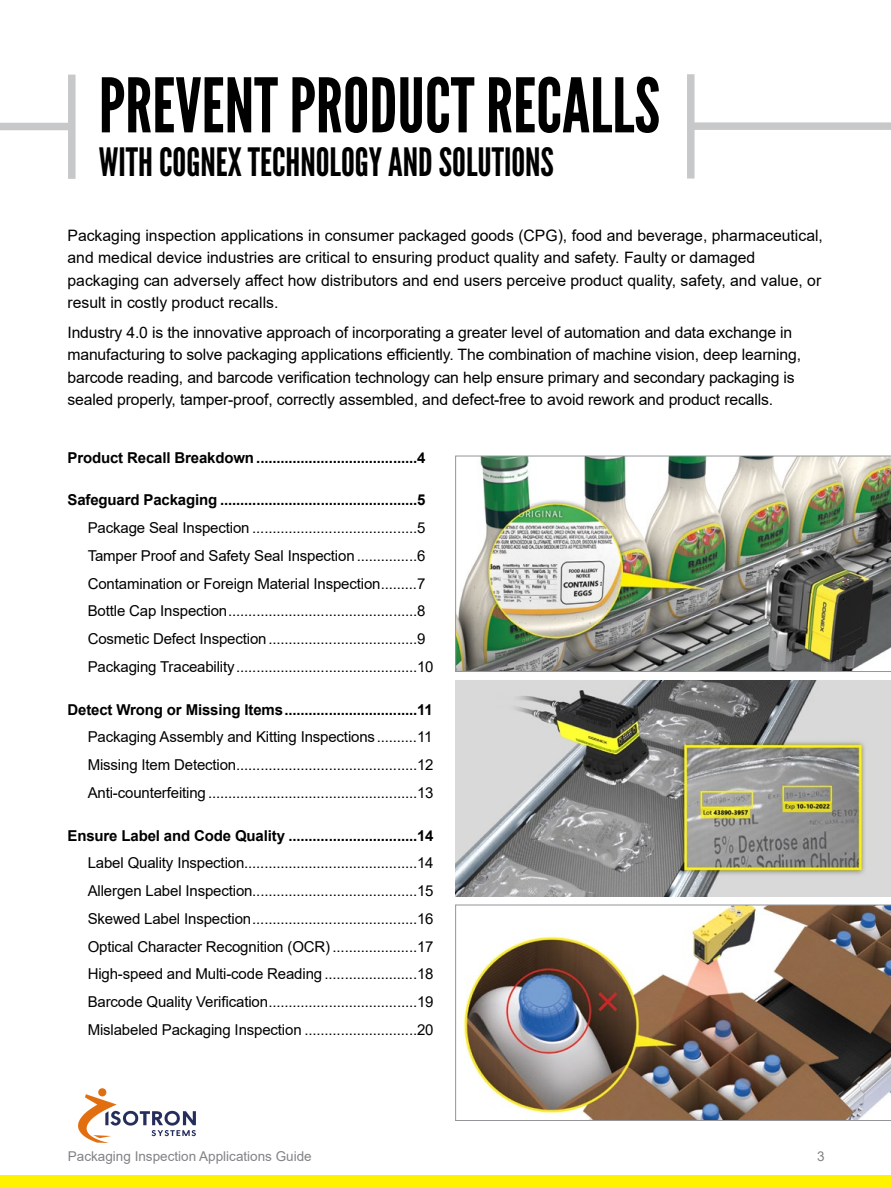
<style>
.page{position:relative;width:891px;height:1188px;background:#fff}
.page>*{position:absolute;margin:0;border:0;box-sizing:border-box;transform-origin:0 0}
.t1{font:75px "League Gothic";color:#000}
.t2{font:39px "League Gothic";color:#000}
.t3{font:15.75px/22.5px "Arial";letter-spacing:-.01em;color:#000}
.t4{font:15px/27.8px "Arial";letter-spacing:-.01em;color:#000;text-align:justify}
.t5{font:700 15px "Arial";letter-spacing:-.01em;color:#000}
.t6{font:13.5px "Arial";color:#808285}
</style>
<div class="page">
<img style="left:455px;top:456px;width:436px;height:216px">
<div style="left:691px;top:122px;width:200px;height:8px;background:#c7c8ca"></div>
<div style="left:687px;top:74px;width:8px;height:105px;background:#c7c8ca"></div>
<div style="left:0;top:123px;width:72px;height:7px;background:#c7c8ca"></div>
<div style="left:68px;top:75px;width:8px;height:104px;background:#c7c8ca"></div>
<img style="left:456px;top:681px;width:435px;height:215px">
<img style="left:455px;top:905px;width:436px;height:216px">
<div style="left:0;top:1175px;width:891px;height:13px;background:#fff200"></div>
<img style="left:78px;top:1089px;width:117px;height:54px">
<h1 class="t1" style="left:99px;top:61px;width:563px">PREVENT PRODUCT RECALLS</h1>
<h2 class="t2" style="left:99px;top:139px;width:457px">WITH COGNEX TECHNOLOGY AND SOLUTIONS</h2>
<p class="t3" style="left:68px;top:224px;width:757px">Packaging inspection applications in consumer packaged goods (CPG), food and beverage, pharmaceutical, and medical device industries are critical to ensuring product quality and safety. Faulty or damaged packaging can adversely affect how distributors and end users perceive product quality, safety, and value, or result in costly product recalls.</p>
<p class="t3" style="left:68px;top:321px;width:735px">Industry 4.0 is the innovative approach of incorporating a greater level of automation and data exchange in manufacturing to solve packaging applications efficiently. The combination of machine vision, deep learning, barcode reading, and barcode verification technology can help ensure primary and secondary packaging is sealed properly, tamper-proof, correctly assembled, and defect-free to avoid rework and product recalls.</p>
<p class="t5" style="left:68px;top:447px;width:359px">Product Recall Breakdown ........................................4</p>
<p class="t5" style="left:68px;top:489px;width:359px">Safeguard Packaging .................................................5</p>
<p class="t4" style="left:88px;top:514px;width:347px;text-align:left">Package Seal Inspection .........................................5<br>Tamper Proof and Safety Seal Inspection...............6<br>Contamination or Foreign Material Inspection.........7<br>Bottle Cap Inspection...............................................8<br>Cosmetic Defect Inspection.....................................9<br>Packaging Traceability.............................................10</p>
<p class="t5" style="left:68px;top:699px;width:367px">Detect Wrong or Missing Items.................................11</p>
<p class="t4" style="left:88px;top:723px;width:347px">Packaging Assembly and Kitting Inspections..........11<br>Missing Item Detection.............................................12<br>Anti-counterfeiting ....................................................13</p>
<p class="t5" style="left:68px;top:825px;width:368px">Ensure Label and Code Quality ................................14</p>
<p class="t4" style="left:88px;top:849px;width:347px">Label Quality Inspection...........................................14<br>Allergen Label Inspection.........................................15<br>Skewed Label Inspection.........................................16<br>Optical Character Recognition (OCR) .....................17<br>High-speed and Multi-code Reading .......................18<br>Barcode Quality Verification.....................................19<br>Mislabeled Packaging Inspection ............................20</p>
<p class="t6" style="left:68px;top:1147px;width:245px">Packaging Inspection Applications Guide</p>
<p class="t6" style="left:817px;top:1147px;width:9px">3</p>
</div>
